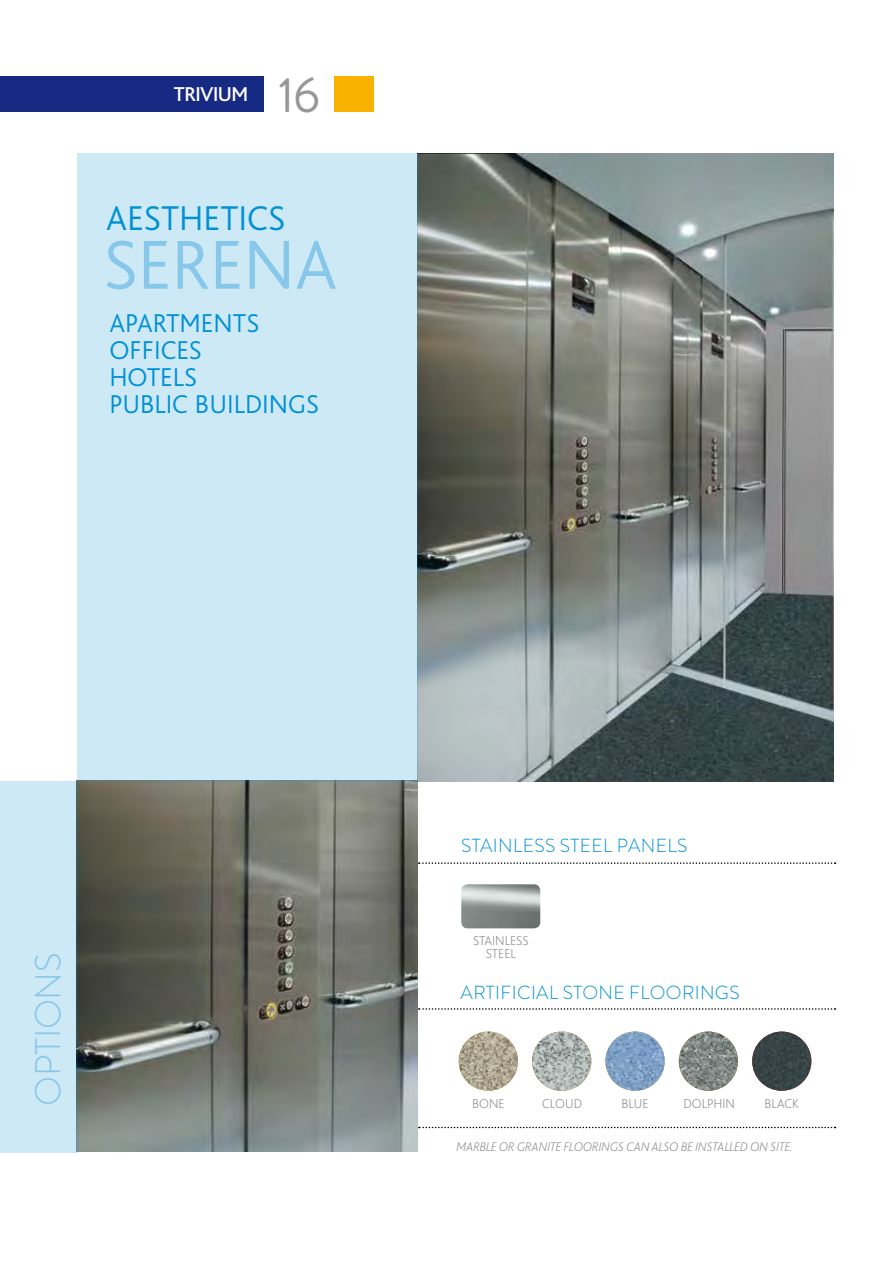
<style>
.page{position:relative;width:893px;height:1263px;background:#fff}
.page>*{position:absolute;margin:0;border:0;box-sizing:border-box;transform-origin:0 0}
.t1{font:300 72.3px "Bliss";color:#86c7ea}
.t2{font:49.5px "Brandon Grotesque";color:#989797}
.t3{font:300 36px "Bliss";color:#0091d5}
.t4{font:300 36px "Brandon Grotesque";letter-spacing:-.01em;color:#86c7ea}
.t5{font:300 27px/27px "Bliss";color:#0091d5}
.t6{font:500 21px "Bliss";letter-spacing:-.025em;color:#fff}
.t7{font:300 18.9px "Brandon Grotesque";letter-spacing:.02em;color:#0091d5}
.t8{font:200 13.5px/13.5px "Bliss";color:#87888a;text-align:center}
.t9{font:italic 200 13.05px "Bliss";color:#87888a}
.s1{font-size:13.5px}
</style>
<div class="page">
<div style="left:334px;top:77px;width:40px;height:35px;background:#f9b200"></div>
<div style="left:0;top:77px;width:264px;height:35px;background:#162983"></div>
<img style="left:459px;top:1031px;width:59px;height:60px;border-radius:30px">
<img style="left:752px;top:1031px;width:59px;height:60px;border-radius:30px">
<img style="left:532px;top:1031px;width:59px;height:60px;border-radius:30px">
<img style="left:679px;top:1031px;width:59px;height:60px;border-radius:30px">
<img style="left:605px;top:1031px;width:60px;height:60px;border-radius:30px">
<img style="left:418px;top:153px;width:416px;height:629px">
<img style="left:76px;top:780px;width:342px;height:371px">
<div style="left:77px;top:153px;width:341px;height:629px;background:#cde9f6"></div>
<div style="left:0;top:781px;width:77px;height:371px;background:#cde9f6"></div>
<svg style="left:419px;top:1008px;width:416px;height:2px"></svg>
<svg style="left:419px;top:1127px;width:416px;height:1px"></svg>
<img style="left:463px;top:886px;width:76px;height:41px">
<div style="left:459px;top:882px;width:84px;height:49px;border:3px solid #fff;border-radius:8px"></div>
<svg style="left:419px;top:862px;width:417px;height:2px"></svg>
<h3 class="t6" style="left:174px;top:83px;width:76px">TRIVIUM</h3>
<h2 class="t2" style="left:278px;top:61px;width:43px">16</h2>
<h3 class="t3" style="left:106px;top:199px;width:180px">AESTHETICS</h3>
<h1 class="t1" style="left:103px;top:227px;width:235px">SERENA</h1>
<h3 class="t5" style="left:109px;top:310px;width:211px">APARTMENTS<br>OFFICES<br>HOTELS<br>PUBLIC BUILDINGS</h3>
<h3 class="t4" style="left:23px;top:1106px;width:155px;rotate:-90deg">OPTIONS</h3>
<h3 class="t7" style="left:461px;top:833px;width:228px">STAINLESS STEEL PANELS</h3>
<p class="t8" style="left:473px;top:934px;width:57px">STAINLESS<br>STEEL</p>
<h3 class="t7" style="left:461px;top:980px;width:280px">ARTIFICIAL STONE FLOORINGS</h3>
<p class="t8" style="left:472px;top:1097px;width:34px">BONE</p>
<p class="t8" style="left:542px;top:1097px;width:41px">CLOUD</p>
<p class="t8" style="left:621px;top:1097px;width:29px">BLUE</p>
<p class="t8" style="left:683px;top:1097px;width:53px">DOLPHIN</p>
<p class="t8" style="left:764px;top:1097px;width:36px">BLACK</p>
<p class="t9" style="left:456px;top:1140px;width:338px">MARBLE OR GRANITE FLOORINGS CAN ALSO BE INSTALLED ON SITE<span class="s1">.</span></p>
</div>
